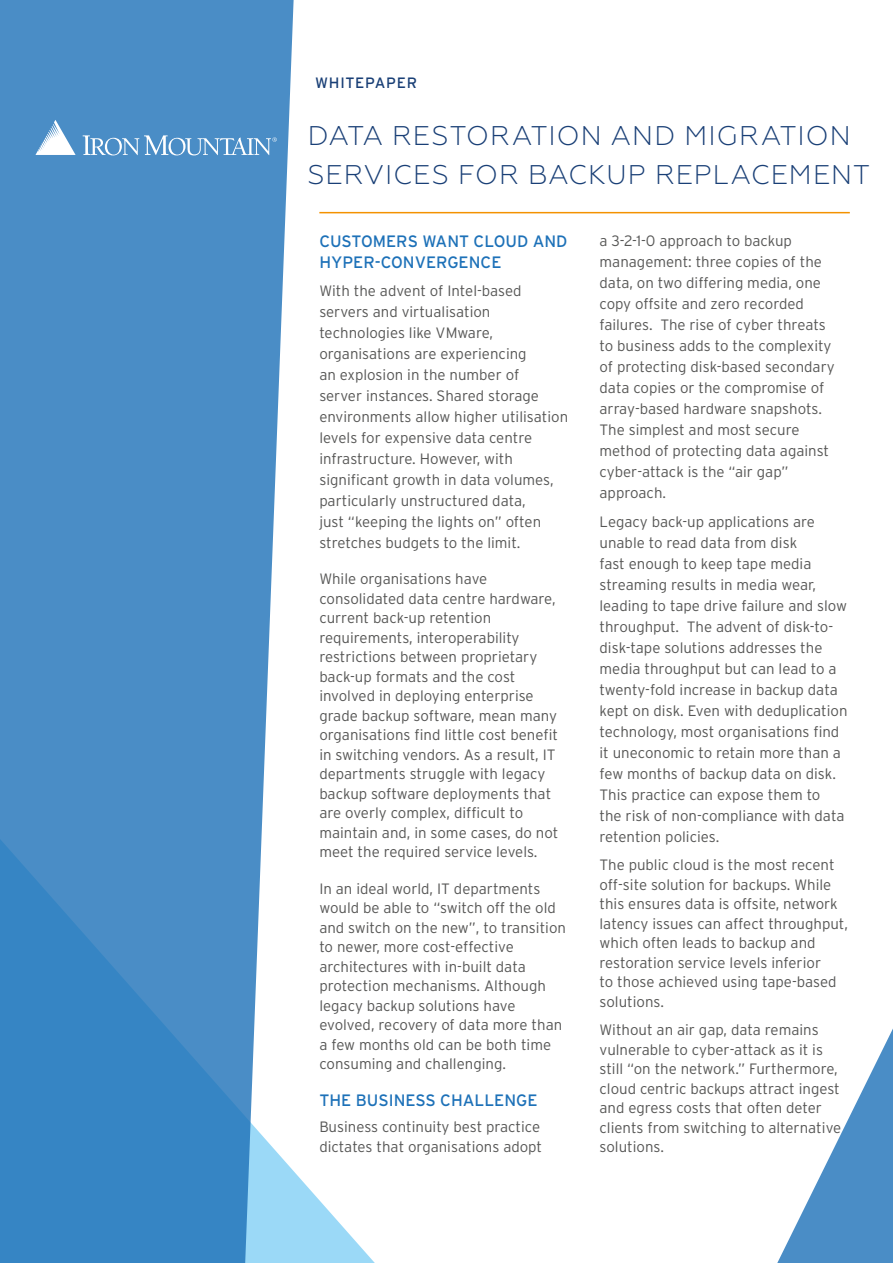
<style>
.page{position:relative;width:893px;height:1263px;background:#fff}
.page>*{position:absolute;margin:0;border:0;box-sizing:border-box;transform-origin:0 0}
.t1{font:300 27px/39px "Geometria";letter-spacing:.035em;color:#193f76}
.t2{font:16.5px/21px "Interstate";color:#1d71b8}
.t3{font:300 15px/21px "Interstate";color:#575756}
.t4{font:15px "Interstate";letter-spacing:.045em;color:#193f76}
</style>
<div class="page">
<svg style="left:294px;top:1172px;width:81px;height:91px"></svg>
<svg style="left:777px;top:1028px;width:116px;height:235px"></svg>
<svg style="left:0;top:0;width:294px;height:1263px;background:#5394ca"></svg>
<hr style="left:319px;top:212px;width:531px;height:1px;background:#f39200">
<svg style="left:83px;top:135px;width:194px;height:20px;background:#75a8d3"></svg>
<svg style="left:35px;top:120px;width:41px;height:35px"></svg>
<p class="t4" style="left:315px;top:73px;width:103px">WHITEPAPER</p>
<h1 class="t1" style="left:308px;top:116px;width:564px">DATA RESTORATION AND MIGRATION<br>SERVICES FOR BACKUP REPLACEMENT</h1>
<p class="t2" style="left:319px;top:231px;width:250px">CUSTOMERS WANT CLOUD AND<br>HYPER-CONVERGENCE</p>
<p class="t3" style="left:319px;top:280px;width:250px">With the advent of Intel-based servers and virtualisation technologies like VMware, organisations are experiencing<br>an explosion in the number of<br>server instances. Shared storage environments allow higher utilisation levels for expensive data centre infrastructure. However, with significant growth in data volumes, particularly unstructured data,<br>just “keeping the lights on” often stretches budgets to the limit.</p>
<p class="t3" style="left:319px;top:569px;width:240px;line-height:19.5px">While organisations have consolidated data centre hardware, current back-up retention requirements, interoperability restrictions between proprietary back-up formats and the cost involved in deploying enterprise grade backup software, mean many organisations find little cost benefit in switching vendors. As a result, IT departments struggle with legacy backup software deployments that are overly complex, difficult to maintain and, in some cases, do not meet the required service levels.</p>
<p class="t3" style="left:319px;top:879px;width:248px;line-height:19.5px">In an ideal world, IT departments would be able to “switch off the old and switch on the new”, to transition to newer, more cost-effective architectures with in-built data protection mechanisms. Although legacy backup solutions have evolved, recovery of data more than a few months old can be both time consuming and challenging.</p>
<p class="t2" style="left:319px;top:1089px;width:220px">THE BUSINESS CHALLENGE</p>
<p class="t3" style="left:319px;top:1117px;width:224px;line-height:19.5px">Business continuity best practice dictates that organisations adopt</p>
<p class="t3" style="left:600px;top:230px;width:237px">a 3-2-1-0 approach to backup management: three copies of the data, on two differing media, one copy offsite and zero recorded failures. The rise of cyber threats to business adds to the complexity of protecting disk-based secondary data copies or the compromise of array-based hardware snapshots.<br>The simplest and most secure method of protecting data against cyber-attack is the “air gap” approach.</p>
<p class="t3" style="left:600px;top:511px;width:250px">Legacy back-up applications are unable to read data from disk<br>fast enough to keep tape media streaming results in media wear, leading to tape drive failure and slow throughput. The advent of disk-to&shy;disk-tape solutions addresses the media throughput but can lead to a twenty-fold increase in backup data kept on disk. Even with deduplication technology, most organisations find it uneconomic to retain more than a few months of backup data on disk.<br>This practice can expose them to<br>the risk of non-compliance with data retention policies.</p>
<p class="t3" style="left:600px;top:855px;width:250px;line-height:19.5px">The public cloud is the most recent off-site solution for backups. While this ensures data is offsite, network latency issues can affect throughput, which often leads to backup and restoration service levels inferior<br>to those achieved using tape-based solutions.</p>
<p class="t3" style="left:600px;top:1020px;width:243px;line-height:19.5px">Without an air gap, data remains vulnerable to cyber-attack as it is still “on the network.” Furthermore, cloud centric backups attract ingest and egress costs that often deter clients from switching to alternative solutions.</p>
</div>
